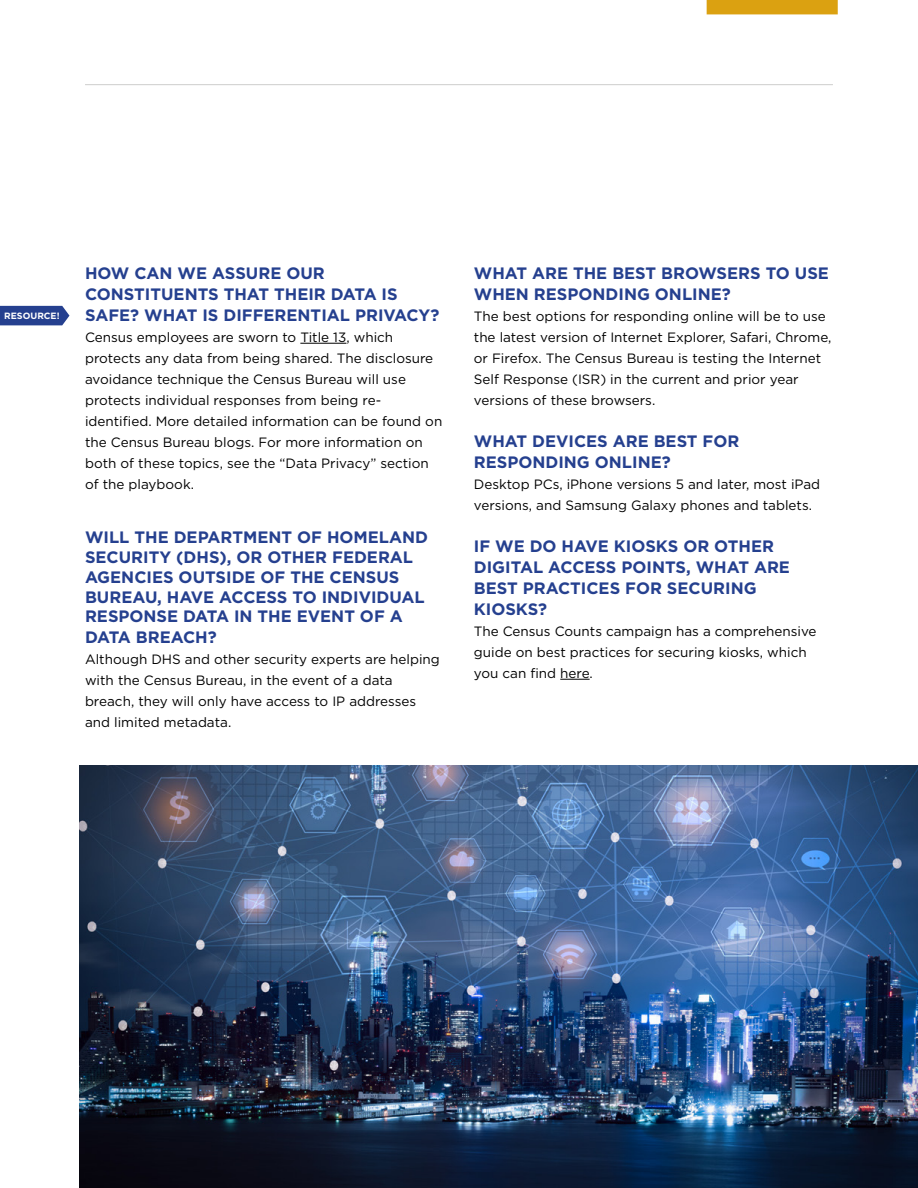
<style>
.page{position:relative;width:918px;height:1188px;background:#fff}
.page>*{position:absolute;margin:0;border:0;box-sizing:border-box;transform-origin:0 0}
.t1{font:700 16.5px/21px "Gotham";color:#25408f}
.t2{font:13.5px/21px "Gotham";color:#000}
.t3{font:700 9.15px "Gotham";color:#fff}
</style>
<div class="page">
<hr style="left:300px;top:343px;width:46px;height:1px;background:#000">
<hr style="left:560px;top:679px;width:30px;height:1px;background:#000">
<div style="left:707px;top:0;width:131px;height:14px;background:#dba111"></div>
<hr style="left:85px;top:84px;width:748px;height:1px;background:#cdcdcc">
<svg style="left:0;top:306px;width:69px;height:19px"></svg>
<img style="left:80px;top:766px;width:838px;height:422px">
<p class="t3" style="left:4px;top:309px;width:57px">RESOURCE!</p>
<p class="t1" style="left:85px;top:262px;width:356px">HOW CAN WE ASSURE OUR<br>CONSTITUENTS THAT THEIR DATA IS<br>SAFE? WHAT IS DIFFERENTIAL PRIVACY?</p>
<p class="t2" style="left:85px;top:326px;width:359px">Census employees are sworn to Title 13, which protects any data from being shared. The disclosure avoidance technique the Census Bureau will use protects individual responses from being re&shy;identified. More detailed information can be found on the Census Bureau blogs. For more information on both of these topics, see the “Data Privacy” section of the playbook.</p>
<p class="t1" style="left:85px;top:527px;width:345px;line-height:20.1px">WILL THE DEPARTMENT OF HOMELAND<br>SECURITY (DHS), OR OTHER FEDERAL<br>AGENCIES OUTSIDE OF THE CENSUS<br>BUREAU, HAVE ACCESS TO INDIVIDUAL<br>RESPONSE DATA IN THE EVENT OF A<br>DATA BREACH?</p>
<p class="t2" style="left:85px;top:649px;width:356px">Although DHS and other security experts are helping with the Census Bureau, in the event of a data breach, they will only have access to IP addresses and limited metadata.</p>
<p class="t1" style="left:474px;top:262px;width:357px">WHAT ARE THE BEST BROWSERS TO USE<br>WHEN RESPONDING ONLINE?</p>
<p class="t2" style="left:474px;top:305px;width:359px">The best options for responding online will be to use the latest version of Internet Explorer, Safari, Chrome, or Firefox. The Census Bureau is testing the Internet Self Response (ISR) in the current and prior year versions of these browsers.</p>
<p class="t1" style="left:474px;top:430px;width:267px">WHAT DEVICES ARE BEST FOR<br>RESPONDING ONLINE?</p>
<p class="t2" style="left:474px;top:473px;width:348px">Desktop PCs, iPhone versions 5 and later, most iPad versions, and Samsung Galaxy phones and tablets.</p>
<p class="t1" style="left:474px;top:535px;width:318px">IF WE DO HAVE KIOSKS OR OTHER<br>DIGITAL ACCESS POINTS, WHAT ARE<br>BEST PRACTICES FOR SECURING<br>KIOSKS?</p>
<p class="t2" style="left:474px;top:620px;width:344px">The Census Counts campaign has a comprehensive guide on best practices for securing kiosks, which you can find here.</p>
</div>
